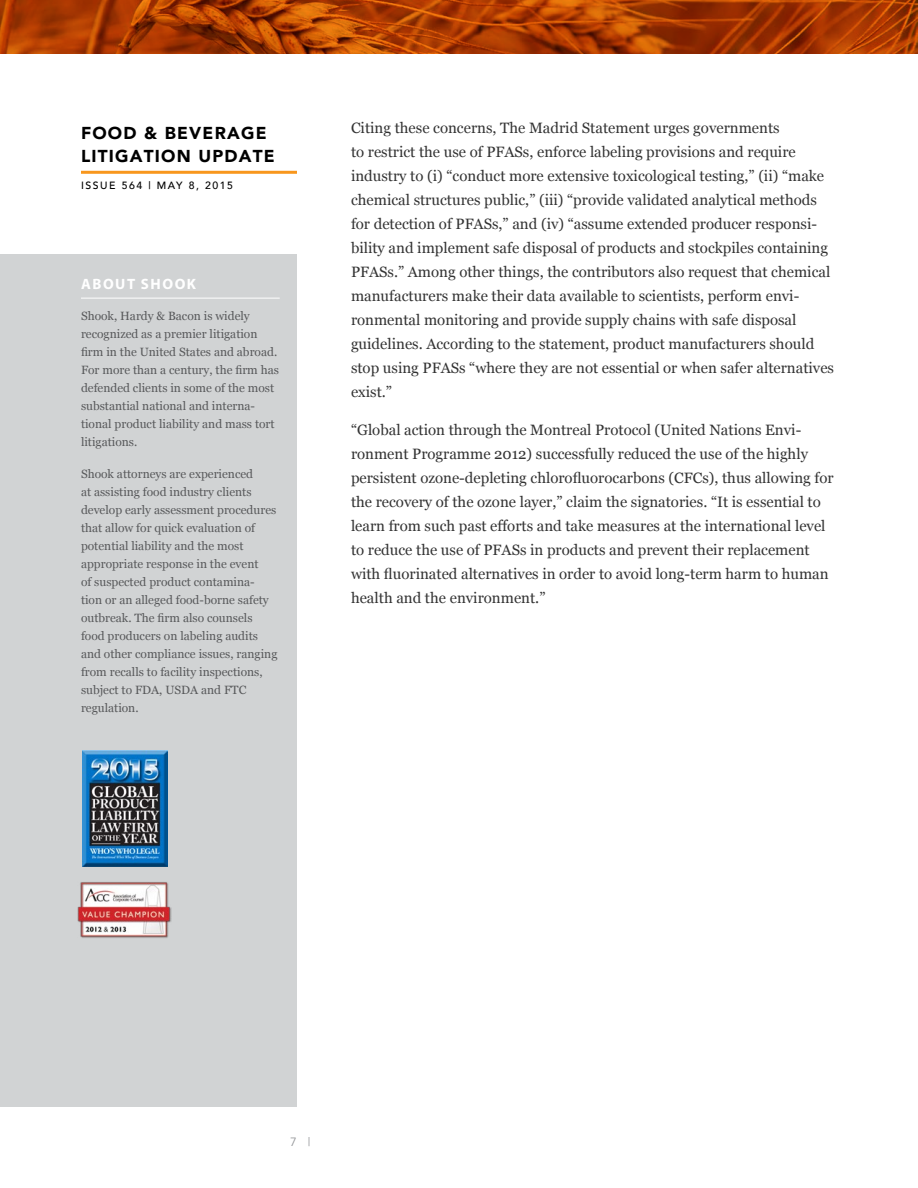
<style>
.page{position:relative;width:918px;height:1188px;background:#fff}
.page>*{position:absolute;margin:0;border:0;box-sizing:border-box;transform-origin:0 0}
.t1{font:900 17.25px/22.5px "Avenir";letter-spacing:.07em;color:#000}
.t2{font:15px/24px "Georgia";color:#333}
.t3{font:700 15px "Myriad Pro";letter-spacing:.1em;color:#fff}
.t4{font:12px/18px "Georgia";color:#58595b}
.t5{font:12px "Avenir";color:#939598}
.t6{font:500 10.5px "Avenir";letter-spacing:.15em;color:#000}
</style>
<div class="page">
<hr style="left:81px;top:171px;width:216px;height:3px;background:#f8971d">
<svg style="left:0;top:0;width:918px;height:54px;background:#a83c02"></svg>
<div style="left:0;top:255px;width:297px;height:852px;background:#d1d3d4"></div>
<hr style="left:81px;top:298px;width:199px;height:1px;background:#fff">
<img style="left:82px;top:750px;width:85px;height:117px">
<img style="left:77px;top:882px;width:95px;height:56px">
<p class="t1" style="left:81px;top:122px;width:195px">FOOD &amp; BEVERAGE<br>LITIGATION UPDATE</p>
<p class="t6" style="left:81px;top:176px;width:154px">ISSUE 564 | MAY 8, 2015</p>
<p class="t3" style="left:81px;top:274px;width:116px">ABOUT SHOOK</p>
<p class="t4" style="left:81px;top:307px;width:199px">Shook, Hardy &amp; Bacon is widely recognized as a premier litigation firm in the United States and abroad.<br>For more than a century, the firm has defended clients in some of the most substantial national and interna&shy;tional product liability and mass tort litigations.</p>
<p class="t4" style="left:81px;top:464px;width:198px">Shook attorneys are experienced<br>at assisting food industry clients develop early assessment procedures that allow for quick evaluation of potential liability and the most appropriate response in the event<br>of suspected product contamina&shy;tion or an alleged food-borne safety outbreak. The firm also counsels food producers on labeling audits and other compliance issues, ranging from recalls to facility inspections, subject to FDA, USDA and FTC regulation.</p>
<p class="t2" style="left:351px;top:116px;width:485px">Citing these concerns, The Madrid Statement urges governments<br>to restrict the use of PFASs, enforce labeling provisions and require industry to (i) “conduct more extensive toxicological testing,” (ii) “make chemical structures public,” (iii) “provide validated analytical methods for detection of PFASs,” and (iv) “assume extended producer responsi&shy;bility and implement safe disposal of products and stockpiles containing PFASs.” Among other things, the contributors also request that chemical manufacturers make their data available to scientists, perform envi&shy;ronmental monitoring and provide supply chains with safe disposal guidelines. According to the statement, product manufacturers should stop using PFASs “where they are not essential or when safer alternatives exist.”</p>
<p class="t2" style="left:351px;top:417px;width:484px">“Global action through the Montreal Protocol (United Nations Envi&shy;ronment Programme 2012) successfully reduced the use of the highly persistent ozone-depleting chlorofluorocarbons (CFCs), thus allowing for the recovery of the ozone layer,” claim the signatories. “It is essential to learn from such past efforts and take measures at the international level to reduce the use of PFASs in products and prevent their replacement with fluorinated alternatives in order to avoid long-term harm to human health and the environment.”</p>
<p class="t5" style="left:290px;top:1135px;width:22px">7 |</p>
</div>
